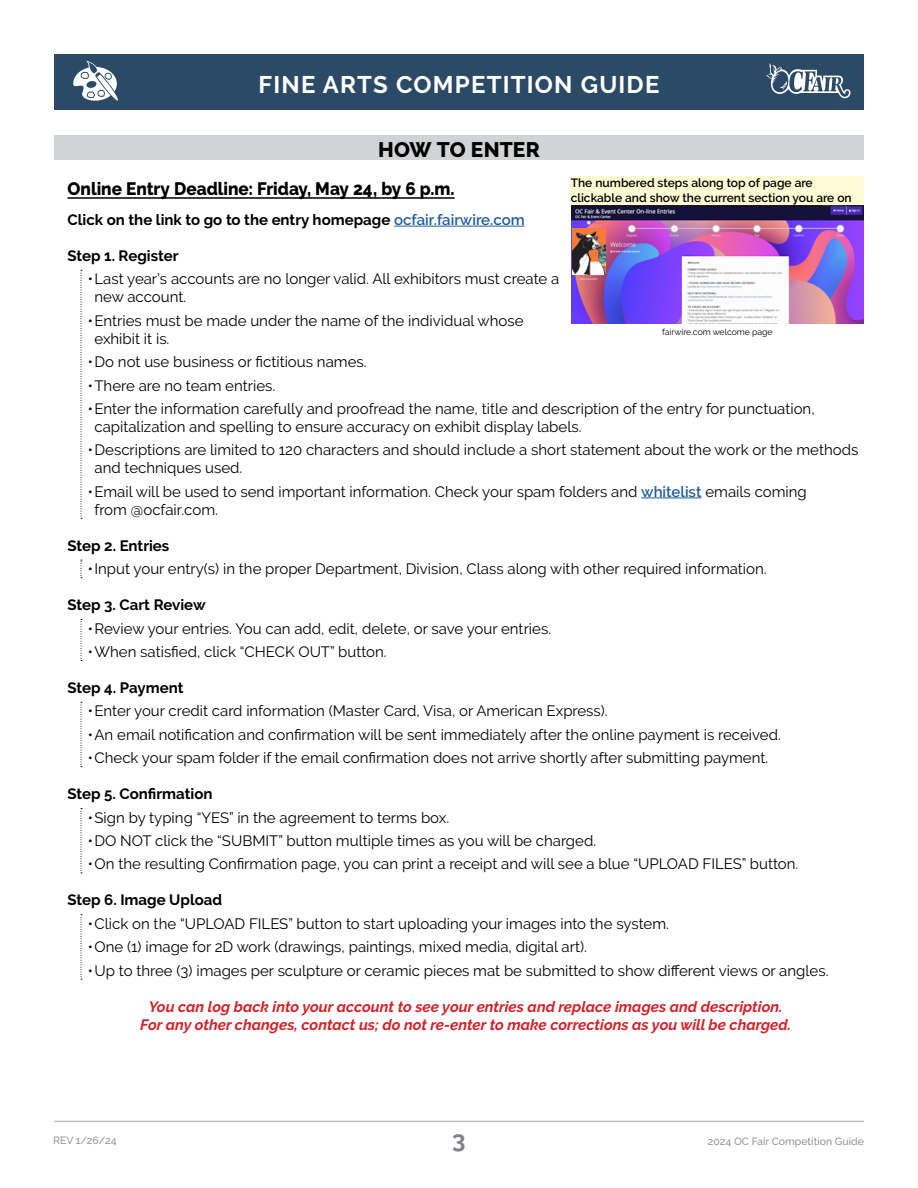
<style>
.page{position:relative;width:918px;height:1188px;background:#fff}
.page>*{position:absolute;margin:0;border:0;box-sizing:border-box;transform-origin:0 0}
.t1{font:700 24px "Raleway";letter-spacing:.05em;color:#fff}
.t2{font:700 24px "Raleway";color:#808285}
.H2_Shaded_HEADER_Bar{font:800 21px "Raleway";letter-spacing:-.005em;color:#000}
.H6_title_12pt_XBold{font:800 18px "Raleway";color:#000;scale:.95 1}
.t3{font:15px/18px "Raleway";color:#000}
.P1_Paragraph_Style_1{font:italic 700 15px/18px "Raleway";color:#d2232a;text-align:center}
.P1_Paragraph_Style_1-2{font:700 15px "Raleway";color:#000}
.P1_TOC{font:700 15px "Raleway";color:#000}
.t4{font:600 12px/14.4px "Raleway";color:#000}
.t5{font:500 10.5px "Raleway";color:#939598}
.t6{font:8.7px "Raleway";color:#000}
.s1{font-weight:600;color:#215e9e}
</style>
<div class="page">
<div style="left:54px;top:54px;width:810px;height:55px;background:#2b4a66"></div>
<svg style="left:73px;top:61px;width:45px;height:40px"></svg>
<hr style="left:54px;top:1121px;width:810px;height:1px;background:#939598">
<svg style="left:766px;top:63px;width:84px;height:35px"></svg>
<div style="left:54px;top:136px;width:810px;height:24px;background:#d1d3d4"></div>
<hr style="left:68px;top:197px;width:387px;height:2px;background:#000">
<hr style="left:394px;top:226px;width:131px;height:1px;background:#215e9e">
<svg style="left:81px;top:270px;width:1px;height:249px"></svg>
<hr style="left:641px;top:498px;width:61px;height:1px;background:#215e9e">
<svg style="left:81px;top:560px;width:1px;height:18px"></svg>
<svg style="left:81px;top:619px;width:1px;height:42px"></svg>
<svg style="left:81px;top:702px;width:1px;height:65px"></svg>
<svg style="left:81px;top:808px;width:1px;height:66px"></svg>
<svg style="left:81px;top:914px;width:1px;height:66px"></svg>
<img style="left:571px;top:205px;width:293px;height:119px">
<hr style="left:700px;top:260px;width:30px;height:4px;background:#fff">
<img style="left:573px;top:228px;width:33px;height:47px">
<div style="left:571px;top:176px;width:293px;height:29px;background:#fffcd5"></div>
<h1 class="t1" style="left:259px;top:71px;width:402px">FINE ARTS COMPETITION GUIDE</h1>
<p class="H2_Shaded_HEADER_Bar" style="left:378px;top:138px;width:163px">HOW TO ENTER</p>
<p class="H6_title_12pt_XBold" style="left:68px;top:178px;width:409px">Online Entry Deadline: Friday, May 24, by 6 p.m.</p>
<p class="P1_TOC" style="left:68px;top:211px;width:459px">Click on the link to go to the entry homepage <span class="s1">ocfair.fairwire.com</span></p>
<p class="P1_Paragraph_Style_1-2" style="left:68px;top:247px;width:113px">Step 1. Register</p>
<p class="t3" style="left:94px;top:270px;width:466px;text-indent:-7px">•Last year’s accounts are no longer valid. All exhibitors must create a new account.</p>
<p class="t3" style="left:94px;top:311px;width:431px;text-indent:-7px">•Entries must be made under the name of the individual whose exhibit it is.</p>
<p class="t3" style="left:88px;top:353px;width:280px">•Do not use business or fictitious names.</p>
<p class="t3" style="left:88px;top:376px;width:189px">•There are no team entries.</p>
<p class="t3" style="left:94px;top:400px;width:722px;text-indent:-7px">•Enter the information carefully and proofread the name, title and description of the entry for punctuation, capitalization and spelling to ensure accuracy on exhibit display labels.</p>
<p class="t3" style="left:94px;top:441px;width:765px;text-indent:-7px">•Descriptions are limited to 120 characters and should include a short statement about the work or the methods and techniques used.</p>
<p class="t3" style="left:94px;top:482px;width:714px;text-indent:-7px">•Email will be used to send important information. Check your spam folders and <span class="s1">whitelist</span> emails coming from @ocfair.com.</p>
<p class="P1_Paragraph_Style_1-2" style="left:68px;top:537px;width:103px">Step 2. Entries</p>
<p class="t3" style="left:88px;top:560px;width:680px">•Input your entry(s) in the proper Department, Division, Class along with other required information.</p>
<p class="P1_Paragraph_Style_1-2" style="left:68px;top:596px;width:140px">Step 3. Cart Review</p>
<p class="t3" style="left:88px;top:619px;width:465px">•Review your entries. You can add, edit, delete, or save your entries.</p>
<p class="t3" style="left:88px;top:643px;width:301px">•When satisfied, click “CHECK OUT” button.</p>
<p class="P1_Paragraph_Style_1-2" style="left:68px;top:679px;width:117px">Step 4. Payment</p>
<p class="t3" style="left:88px;top:702px;width:522px">•Enter your credit card information (Master Card, Visa, or American Express).</p>
<p class="t3" style="left:88px;top:725px;width:695px">•An email notification and confirmation will be sent immediately after the online payment is received.</p>
<p class="t3" style="left:88px;top:749px;width:682px">•Check your spam folder if the email confirmation does not arrive shortly after submitting payment.</p>
<p class="P1_Paragraph_Style_1-2" style="left:68px;top:785px;width:146px">Step 5. Confirmation</p>
<p class="t3" style="left:88px;top:808px;width:363px">•Sign by typing “YES” in the agreement to terms box.</p>
<p class="t3" style="left:88px;top:832px;width:510px">•DO NOT click the “SUBMIT” button multiple times as you will be charged.</p>
<p class="t3" style="left:88px;top:855px;width:712px">•On the resulting Confirmation page, you can print a receipt and will see a blue “UPLOAD FILES” button.</p>
<p class="P1_Paragraph_Style_1-2" style="left:68px;top:892px;width:156px">Step 6. Image Upload</p>
<p class="t3" style="left:88px;top:914px;width:583px">•Click on the “UPLOAD FILES” button to start uploading your images into the system.</p>
<p class="t3" style="left:88px;top:938px;width:501px">•One (1) image for 2D work (drawings, paintings, mixed media, digital art).</p>
<p class="t3" style="left:88px;top:961px;width:742px">•Up to three (3) images per sculpture or ceramic pieces mat be submitted to show different views or angles.</p>
<p class="P1_Paragraph_Style_1" style="left:140px;top:997px;width:652px">You can log back into your account to see your entries and replace images and description.<br>For any other changes, contact us; do not re-enter to make corrections as you will be charged.</p>
<p class="t4" style="left:571px;top:176px;width:283px">The numbered steps along top of page are clickable and show the current section you are on</p>
<p class="t6" style="left:662px;top:327px;width:112px">fairwire.com welcome page</p>
<p class="t5" style="left:53px;top:1134px;width:65px">REV 1/26/24</p>
<h1 class="t2" style="left:452px;top:1126px;width:15px">3</h1>
<p class="t5" style="left:708px;top:1135px;width:158px">2024 OC Fair Competition Guide</p>
</div>
